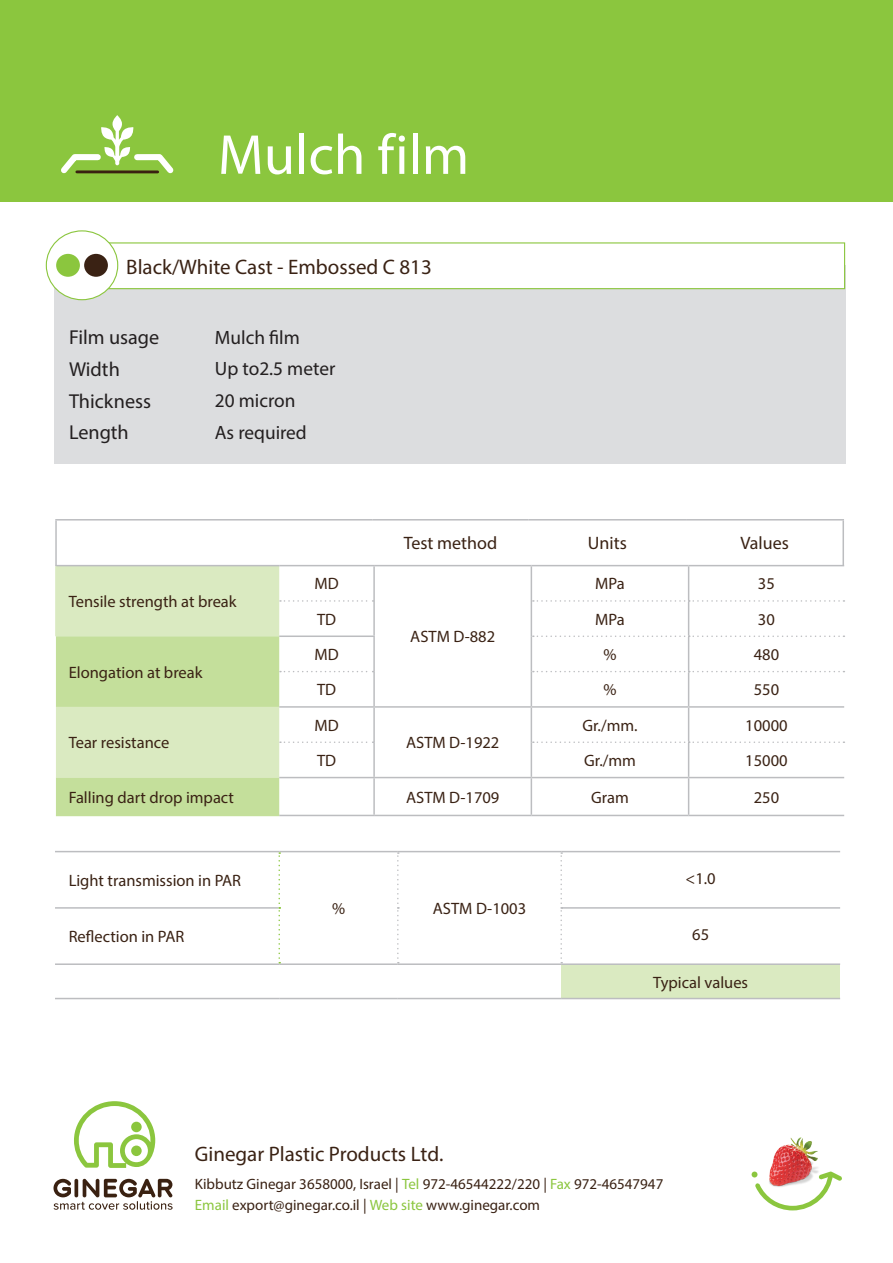
<style>
.page{position:relative;width:893px;height:1263px;background:#fff}
.page>*{position:absolute;margin:0;border:0;box-sizing:border-box;transform-origin:0 0}
.t1{font:56.85px "Myriad Pro";color:#fff}
.t2{font:21px "Myriad Pro";color:#3a2214}
.t3{font:20.25px/31.7px "Myriad Pro";color:#231f20}
.t4{font:19.35px/31.7px "Myriad Pro";color:#231f20}
.t5{font:18px "Myriad Pro";color:#3a2214}
.t6{font:16.5px "Myriad Pro";color:#3a2214}
.t7{font:15px/21px "Myriad Pro";color:#3a2214}
.s1{color:#8bc63e}
</style>
<div class="page">
<div style="left:54px;top:265px;width:791px;height:198px;background:#dcdddf"></div>
<div style="left:0;top:0;width:893px;height:201px;background:#8bc63e"></div>
<img style="left:751px;top:1137px;width:67px;height:39px">
<svg style="left:752px;top:1171px;width:90px;height:39px"></svg>
<svg style="left:61px;top:115px;width:113px;height:59px"></svg>
<div style="left:56px;top:242px;width:789px;height:47px;background:#fff;border:1px solid #8bc63e"></div>
<div style="left:46px;top:231px;width:72px;height:69px;background:#fff;border-radius:50%"></div>
<div style="left:46px;top:230px;width:72px;height:70px;border:1px solid #8bc63e;border-radius:50%"></div>
<div style="left:56px;top:254px;width:24px;height:23px;background:#8bc63e;border-radius:50%"></div>
<div style="left:84px;top:254px;width:24px;height:23px;background:#3a2214;border-radius:50%"></div>
<hr style="left:55px;top:519px;width:317px;height:1px;background:#bcbdc0">
<hr style="left:55px;top:520px;width:2px;height:45px;background:#bcbdc0">
<hr style="left:372px;top:519px;width:157px;height:1px;background:#bcbdc0">
<hr style="left:529px;top:519px;width:157px;height:1px;background:#bcbdc0">
<hr style="left:686px;top:519px;width:158px;height:1px;background:#bcbdc0">
<hr style="left:842px;top:520px;width:2px;height:45px;background:#bcbdc0">
<div style="left:57px;top:566px;width:222px;height:70px;background:#daeac1"></div>
<hr style="left:279px;top:565px;width:95px;height:1px;background:#bcbdc0">
<hr style="left:374px;top:565px;width:157px;height:1px;background:#bcbdc0">
<hr style="left:531px;top:565px;width:158px;height:1px;background:#bcbdc0">
<hr style="left:689px;top:565px;width:155px;height:1px;background:#bcbdc0">
<hr style="left:279px;top:635px;width:96px;height:2px;background:#bcbdc0">
<hr style="left:373px;top:566px;width:2px;height:35px;background:#bcbdc0">
<hr style="left:373px;top:601px;width:2px;height:34px;background:#bcbdc0">
<hr style="left:373px;top:637px;width:2px;height:35px;background:#bcbdc0">
<hr style="left:373px;top:672px;width:2px;height:34px;background:#bcbdc0">
<hr style="left:373px;top:708px;width:2px;height:34px;background:#bcbdc0">
<hr style="left:373px;top:742px;width:2px;height:35px;background:#bcbdc0">
<hr style="left:373px;top:778px;width:2px;height:37px;background:#bcbdc0">
<hr style="left:374px;top:777px;width:157px;height:1px;background:#bcbdc0">
<hr style="left:531px;top:777px;width:158px;height:1px;background:#bcbdc0">
<hr style="left:689px;top:777px;width:155px;height:1px;background:#bcbdc0">
<hr style="left:374px;top:706px;width:157px;height:2px;background:#bcbdc0">
<hr style="left:531px;top:706px;width:158px;height:2px;background:#bcbdc0">
<hr style="left:689px;top:706px;width:155px;height:2px;background:#bcbdc0">
<hr style="left:531px;top:566px;width:1px;height:35px;background:#bcbdc0">
<hr style="left:531px;top:601px;width:1px;height:35px;background:#bcbdc0">
<hr style="left:531px;top:636px;width:1px;height:36px;background:#bcbdc0">
<hr style="left:531px;top:672px;width:1px;height:34px;background:#bcbdc0">
<hr style="left:531px;top:708px;width:1px;height:34px;background:#bcbdc0">
<hr style="left:531px;top:742px;width:1px;height:35px;background:#bcbdc0">
<hr style="left:531px;top:778px;width:1px;height:37px;background:#bcbdc0">
<hr style="left:688px;top:566px;width:1px;height:34px;background:#bcbdc0">
<hr style="left:688px;top:602px;width:1px;height:33px;background:#bcbdc0">
<hr style="left:688px;top:637px;width:1px;height:34px;background:#bcbdc0">
<hr style="left:688px;top:672px;width:1px;height:34px;background:#bcbdc0">
<hr style="left:688px;top:708px;width:1px;height:33px;background:#bcbdc0">
<hr style="left:688px;top:743px;width:1px;height:34px;background:#bcbdc0">
<hr style="left:688px;top:778px;width:1px;height:37px;background:#bcbdc0">
<hr style="left:279px;top:815px;width:95px;height:1px;background:#bcbdc0">
<hr style="left:374px;top:815px;width:157px;height:1px;background:#bcbdc0">
<hr style="left:531px;top:815px;width:158px;height:1px;background:#bcbdc0">
<hr style="left:689px;top:815px;width:155px;height:1px;background:#bcbdc0">
<hr style="left:55px;top:565px;width:224px;height:1px;background:#bcbdc0">
<hr style="left:55px;top:566px;width:2px;height:35px;background:#daeac1">
<hr style="left:55px;top:601px;width:2px;height:35px;background:#daeac1">
<svg style="left:280px;top:600px;width:93px;height:2px"></svg>
<svg style="left:56px;top:636px;width:318px;height:179px"></svg>
<svg style="left:533px;top:600px;width:311px;height:2px"></svg>
<svg style="left:533px;top:635px;width:311px;height:2px"></svg>
<svg style="left:533px;top:671px;width:311px;height:1px"></svg>
<svg style="left:533px;top:741px;width:311px;height:2px"></svg>
<hr style="left:56px;top:815px;width:223px;height:1px;background:#c4df9b">
<div style="left:561px;top:964px;width:279px;height:34px;background:#daeac1"></div>
<hr style="left:55px;top:851px;width:224px;height:1px;background:#bcbdc0">
<hr style="left:279px;top:851px;width:119px;height:1px;background:#bcbdc0">
<hr style="left:398px;top:851px;width:163px;height:1px;background:#bcbdc0">
<hr style="left:561px;top:851px;width:279px;height:1px;background:#bcbdc0">
<hr style="left:55px;top:907px;width:223px;height:2px;background:#bcbdc0">
<hr style="left:55px;top:963px;width:224px;height:2px;background:#bcbdc0">
<hr style="left:279px;top:963px;width:119px;height:2px;background:#bcbdc0">
<hr style="left:398px;top:963px;width:163px;height:2px;background:#bcbdc0">
<hr style="left:55px;top:998px;width:224px;height:1px;background:#bcbdc0">
<hr style="left:279px;top:998px;width:119px;height:1px;background:#bcbdc0">
<hr style="left:398px;top:998px;width:163px;height:1px;background:#bcbdc0">
<svg style="left:278px;top:852px;width:2px;height:111px"></svg>
<hr style="left:562px;top:907px;width:278px;height:2px;background:#bcbdc0">
<hr style="left:561px;top:963px;width:279px;height:2px;background:#bcbdc0">
<hr style="left:561px;top:998px;width:279px;height:1px;background:#bcbdc0">
<svg style="left:397px;top:852px;width:2px;height:111px"></svg>
<svg style="left:560px;top:852px;width:2px;height:111px"></svg>
<svg style="left:74px;top:1101px;width:81px;height:67px"></svg>
<svg style="left:54px;top:1179px;width:119px;height:31px"></svg>
<h1 class="t1" style="left:218px;top:120px;width:253px">Mulch film</h1>
<p class="t2" style="left:126px;top:254px;width:307px">Black/White Cast - Embossed C 813</p>
<p class="t3" style="left:69px;top:322px;width:92px">Film usage<br>Width<br>Thickness<br>Length</p>
<p class="t4" style="left:215px;top:321px;width:122px">Mulch film<br>Up to2.5 meter<br>20 micron<br>As required</p>
<p class="t5" style="left:404px;top:532px;width:95px">Test method</p>
<p class="t5" style="left:588px;top:532px;width:40px">Units</p>
<p class="t5" style="left:740px;top:532px;width:50px">Values</p>
<p class="t6" style="left:315px;top:574px;width:26px">MD</p>
<p class="t6" style="left:595px;top:574px;width:31px">MPa</p>
<p class="t6" style="left:758px;top:574px;width:18px">35</p>
<p class="t6" style="left:69px;top:591px;width:169px">Tensile strength at break</p>
<p class="t6" style="left:317px;top:609px;width:21px">TD</p>
<p class="t6" style="left:595px;top:609px;width:31px">MPa</p>
<p class="t6" style="left:758px;top:609px;width:18px">30</p>
<p class="t6" style="left:410px;top:627px;width:86px">ASTM D-882</p>
<p class="t6" style="left:315px;top:644px;width:26px">MD</p>
<p class="t6" style="left:603px;top:644px;width:15px">%</p>
<p class="t6" style="left:754px;top:644px;width:27px">480</p>
<p class="t6" style="left:69px;top:662px;width:135px">Elongation at break</p>
<p class="t6" style="left:317px;top:680px;width:21px">TD</p>
<p class="t6" style="left:603px;top:680px;width:15px">%</p>
<p class="t6" style="left:754px;top:680px;width:27px">550</p>
<p class="t6" style="left:315px;top:715px;width:26px">MD</p>
<p class="t6" style="left:582px;top:715px;width:57px">Gr./mm.</p>
<p class="t6" style="left:745px;top:715px;width:44px">10000</p>
<p class="t6" style="left:69px;top:733px;width:102px">Tear resistance</p>
<p class="t6" style="left:406px;top:733px;width:95px">ASTM D-1922</p>
<p class="t6" style="left:317px;top:750px;width:21px">TD</p>
<p class="t6" style="left:584px;top:750px;width:53px">Gr./mm</p>
<p class="t6" style="left:745px;top:750px;width:44px">15000</p>
<p class="t6" style="left:69px;top:787px;width:167px">Falling dart drop impact</p>
<p class="t6" style="left:406px;top:787px;width:95px">ASTM D-1709</p>
<p class="t6" style="left:591px;top:787px;width:39px">Gram</p>
<p class="t6" style="left:754px;top:787px;width:27px">250</p>
<p class="t6" style="left:69px;top:870px;width:174px">Light transmission in PAR</p>
<p class="t6" style="left:686px;top:868px;width:32px">&gt;1.0</p>
<p class="t6" style="left:332px;top:898px;width:15px">%</p>
<p class="t6" style="left:433px;top:898px;width:95px">ASTM D-1003</p>
<p class="t6" style="left:69px;top:926px;width:117px">Reflection in PAR</p>
<p class="t6" style="left:692px;top:924px;width:18px">65</p>
<p class="t6" style="left:653px;top:972px;width:96px">Typical values</p>
<p class="t2" style="left:195px;top:1141px;width:250px">Ginegar Plastic Products Ltd.</p>
<p class="t7" style="left:195px;top:1173px;width:470px">Kibbutz Ginegar 3658000, Israel | <span class="s1">Tel</span> 972-46544222/220 | <span class="s1">Fax</span> 972-46547947<br><span class="s1">Email</span> export@ginegar.co i l. | <span class="s1">Web site</span> www.ginegar.com</p>
</div>
